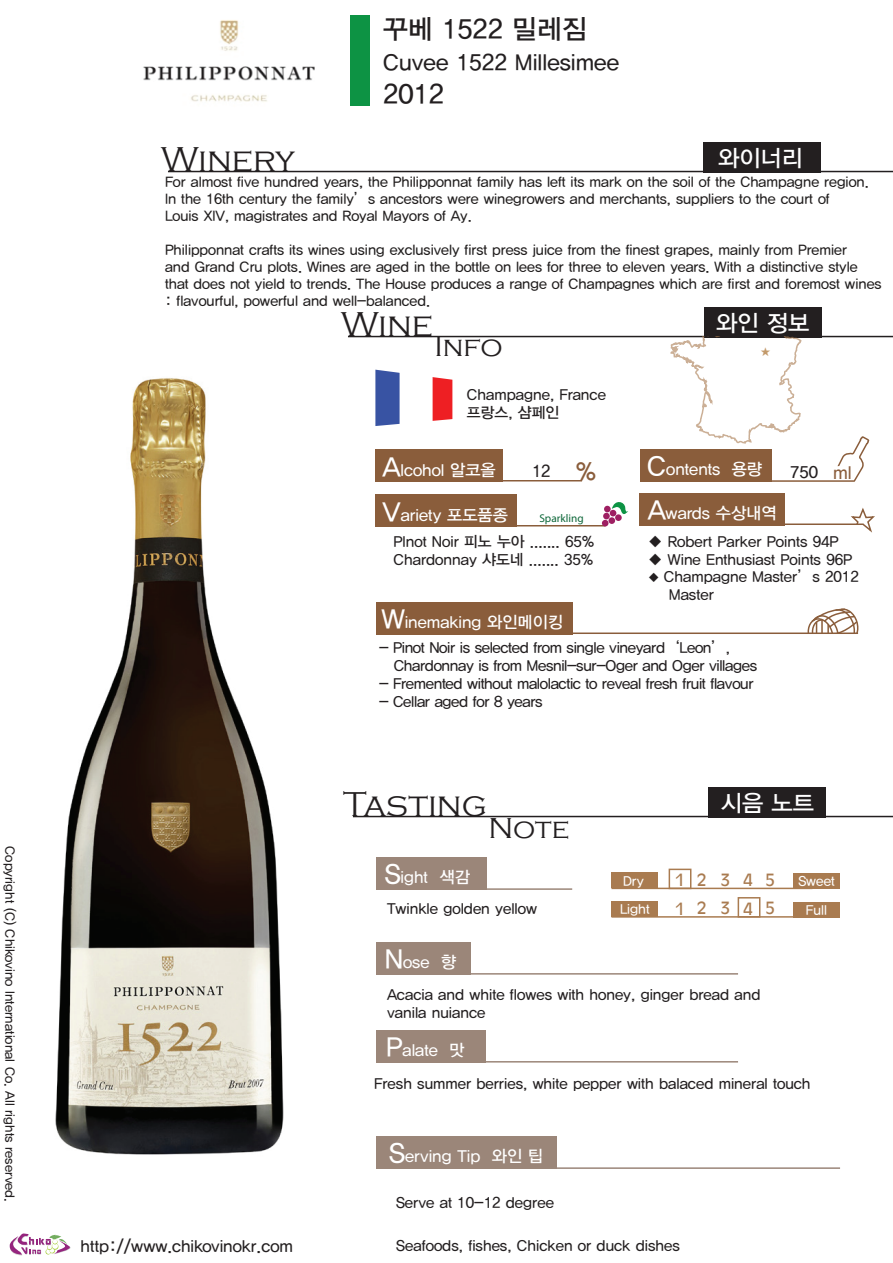
<style>
.page{position:relative;width:893px;height:1263px;background:#fff}
.page>*{position:absolute;margin:0;border:0;box-sizing:border-box;transform-origin:0 0}
.t1{font:300 35.55px "Copperplate Gothic";color:#231f20}
.t2{font:300 29.7px "Copperplate Gothic";color:#231f20}
.t3{font:27px "YDIYGO330";color:#231f20}
.t4{font:24.9px "YDIYGO330";color:#8a5d3b}
.t5{font:23.1px "YDIYGO330";color:#fff}
.t6{font:22.5px "YDIYGO330";color:#231f20}
.t7{font:18px "YDIYGO330";color:#8a5d3b}
.t8{font:16.8px "YDIYGO330";color:#231f20}
.t9{font:16.5px "YDIYGO330";color:#fff}
.t10{font:16.5px "YDIYGO330";color:#231f20}
.t11{font:16.5px "Antique Olive";letter-spacing:.765em;color:#a97b50}
.t12{font:15px/18px "YDIYGO330";color:#231f20}
.t13{font:15px/18px "YDIYGO330";letter-spacing:-.025em;color:#231f20}
.t14{font:14.25px/17.1px "YDIYGO330";color:#211e1e}
.t15{font:13.5px "YDIYGO330";color:#fff}
.t16{font:13.05px "YDIYGO330";color:#231f20}
.t17{font:500 11.55px "Adobe Myungjo Std";color:#c39a6b}
.t18{font:11.25px "Myriad Pro";color:#0c6638}
.s1{font-size:27px}
.s2{font-size:12px}
</style>
<div class="page">
<div style="left:704px;top:307px;width:117px;height:30px;background:#231f20"></div>
<div style="left:709px;top:787px;width:117px;height:30px;background:#231f20"></div>
<div style="left:640px;top:450px;width:131px;height:32px;background:#8a5d3b"></div>
<div style="left:376px;top:450px;width:127px;height:32px;background:#8a5d3b"></div>
<hr style="left:348px;top:336px;width:545px;height:1px;background:#231f20">
<img style="left:375px;top:370px;width:77px;height:56px">
<hr style="left:353px;top:816px;width:540px;height:1px;background:#231f20">
<div style="left:350px;top:15px;width:19px;height:90px;background:#0d9344"></div>
<hr style="left:496px;top:480px;width:86px;height:1px;background:#8a5d3b">
<hr style="left:769px;top:480px;width:85px;height:2px;background:#8a5d3b">
<div style="left:376px;top:495px;width:141px;height:31px;background:#8a5d3b"></div>
<hr style="left:512px;top:525px;width:93px;height:1px;background:#8a5d3b">
<div style="left:639px;top:493px;width:145px;height:32px;background:#8a5d3b"></div>
<hr style="left:776px;top:523px;width:87px;height:2px;background:#8a5d3b">
<div style="left:376px;top:602px;width:196px;height:32px;background:#8a5d3b"></div>
<hr style="left:520px;top:632px;width:338px;height:2px;background:#8a5d3b">
<div style="left:376px;top:858px;width:110px;height:32px;background:#9b8679"></div>
<hr style="left:470px;top:888px;width:102px;height:2px;background:#9b8679">
<div style="left:376px;top:942px;width:94px;height:32px;background:#9b8679"></div>
<hr style="left:460px;top:973px;width:278px;height:1px;background:#9b8679">
<div style="left:376px;top:1030px;width:109px;height:32px;background:#9b8679"></div>
<hr style="left:478px;top:1061px;width:260px;height:1px;background:#9b8679">
<div style="left:376px;top:1137px;width:180px;height:32px;background:#9b8679"></div>
<hr style="left:505px;top:1167px;width:335px;height:2px;background:#9b8679">
<div style="left:611px;top:872px;width:47px;height:16px;background:#a97b50"></div>
<hr style="left:611px;top:888px;width:201px;height:1px;background:#a97b50">
<div style="left:793px;top:873px;width:47px;height:16px;background:#a97b50"></div>
<div style="left:669px;top:869px;width:22px;height:20px;border:2px solid #a97b50"></div>
<div style="left:611px;top:901px;width:47px;height:16px;background:#a97b50"></div>
<hr style="left:611px;top:916px;width:201px;height:2px;background:#a97b50">
<div style="left:793px;top:902px;width:47px;height:16px;background:#a97b50"></div>
<div style="left:738px;top:897px;width:22px;height:20px;border:2px solid #a97b50"></div>
<svg style="left:602px;top:502px;width:26px;height:24px"></svg>
<svg style="left:849px;top:507px;width:26px;height:26px"></svg>
<svg style="left:835px;top:436px;width:35px;height:46px"></svg>
<svg style="left:805px;top:608px;width:54px;height:25px"></svg>
<svg style="left:670px;top:337px;width:131px;height:107px"></svg>
<hr style="left:168px;top:171px;width:725px;height:1px;background:#231f20">
<div style="left:703px;top:142px;width:117px;height:30px;background:#231f20"></div>
<svg style="left:9px;top:1233px;width:62px;height:22px"></svg>
<img style="left:143px;top:20px;width:172px;height:82px">
<img style="left:55px;top:378px;width:229px;height:777px">
<p class="t16" style="left:17px;top:846px;width:357px;rotate:90deg">Copyright (C) Chikovino International Co. All rights reserved.</p>
<h3 class="t3" style="left:383px;top:14px;width:205px">꾸베 1522 밀레짐</h3>
<h3 class="t6" style="left:383px;top:50px;width:237px">Cuvee 1522 Millesimee</h3>
<h3 class="t3" style="left:383px;top:78px;width:62px">2012</h3>
<h1 class="t1" style="left:161px;top:140px;width:135px">Winery</h1>
<h3 class="t5" style="left:718px;top:145px;width:87px">와이너리</h3>
<p class="t14" style="left:165px;top:173px;width:705px">For almost five hundred years, the Philipponnat family has left its mark on the soil of the Champagne region.<br>In the 16th century the family’s ancestors were winegrowers and merchants, suppliers to the court of<br>Louis XIV, magistrates and Royal Mayors of Ay.</p>
<p class="t14" style="left:165px;top:241px;width:718px">Philipponnat crafts its wines using exclusively first press juice from the finest grapes, mainly from Premier<br>and Grand Cru plots. Wines are aged in the bottle on lees for three to eleven years. With a distinctive style that does not yield to trends. The House produces a range of Champagnes which are first and foremost wines : flavourful, powerful and well-balanced.</p>
<h1 class="t1" style="left:341px;top:305px;width:94px">Wine</h1>
<h2 class="t2" style="left:434px;top:330px;width:70px">Info</h2>
<p class="t12" style="left:467px;top:385px;width:141px">Champagne, France 프랑스, 샴페인</p>
<h3 class="t5" style="left:716px;top:310px;width:95px">와인 정보</h3>
<p class="t17" style="left:760px;top:346px;width:13px">★</p>
<p class="t8" style="left:532px;top:462px;width:20px">12</p>
<p class="t9" style="left:647px;top:460px;width:117px"><span class="s1">C</span>ontents 용량</p>
<p class="t10" style="left:790px;top:463px;width:29px">750</p>
<p class="t9" style="left:382px;top:460px;width:115px"><span class="s1">A</span>lcohol 알코올</p>
<h3 class="t4" style="left:576px;top:458px;width:21px">%</h3>
<p class="t7" style="left:833px;top:463px;width:20px">ml</p>
<p class="t9" style="left:648px;top:504px;width:130px"><span class="s1">A</span>wards 수상내역</p>
<p class="t9" style="left:383px;top:505px;width:127px"><span class="s1">V</span>ariety 포도품종</p>
<p class="t12" style="left:393px;top:533px;width:202px">PInot Noir 피노 누아 ....... 65%<br>Chardonnay 샤도네 ....... 35%</p>
<p class="t12" style="left:648px;top:533px;width:192px">◆ Robert Parker Points 94P</p>
<p class="t18" style="left:539px;top:511px;width:46px">Sparkling</p>
<p class="t12" style="left:648px;top:551px;width:206px">◆ Wine Enthusiast Points 96P</p>
<p class="t12" style="left:669px;top:568px;width:192px;text-indent:-21px"><span class="s2">◆</span> Champagne Master’s 2012<br>Master</p>
<p class="t9" style="left:382px;top:613px;width:183px"><span class="s1">W</span>inemaking 와인메이킹</p>
<p class="t13" style="left:394px;top:638px;width:365px;text-indent:-15px">- Pinot Noir is selected from single vineyard‘Leon’,<br>Chardonnay is from Mesnil-sur-Oger and Oger villages</p>
<p class="t13" style="left:379px;top:674px;width:376px">- Fremented without malolactic to reveal fresh fruit flavour</p>
<p class="t13" style="left:379px;top:692px;width:165px">- Cellar aged for 8 years</p>
<h1 class="t1" style="left:343px;top:785px;width:145px">Tasting</h1>
<h2 class="t2" style="left:488px;top:812px;width:83px">Note</h2>
<p class="t9" style="left:385px;top:868px;width:87px"><span class="s1">S</span>ight 색감</p>
<p class="t12" style="left:387px;top:899px;width:152px">Twinkle golden yellow</p>
<p class="t9" style="left:385px;top:953px;width:73px"><span class="s1">N</span>ose 향</p>
<h3 class="t5" style="left:721px;top:790px;width:95px">시음 노트</h3>
<p class="t15" style="left:623px;top:873px;width:22px">Dry</p>
<p class="t11" style="left:675px;top:869px;width:101px">12345</p>
<p class="t15" style="left:798px;top:873px;width:38px">Sweet</p>
<p class="t15" style="left:620px;top:901px;width:31px">Light</p>
<p class="t11" style="left:675px;top:897px;width:101px">12345</p>
<p class="t15" style="left:806px;top:902px;width:23px">Full</p>
<p class="t12" style="left:387px;top:985px;width:375px">Acacia and white flowes with honey, ginger bread and vanila nuiance</p>
<p class="t9" style="left:386px;top:1041px;width:80px"><span class="s1">P</span>alate 맛</p>
<p class="t10" style="left:80px;top:1237px;width:214px">http://www.chikovinokr.com</p>
<p class="t12" style="left:374px;top:1075px;width:438px">Fresh summer berries, white pepper with balaced mineral touch</p>
<p class="t9" style="left:389px;top:1147px;width:156px"><span class="s1">S</span>erving Tip 와인 팁</p>
<p class="t12" style="left:396px;top:1194px;width:159px">Serve at 10-12 degree</p>
<p class="t12" style="left:396px;top:1237px;width:285px">Seafoods, fishes, Chicken or duck dishes</p>
</div>
